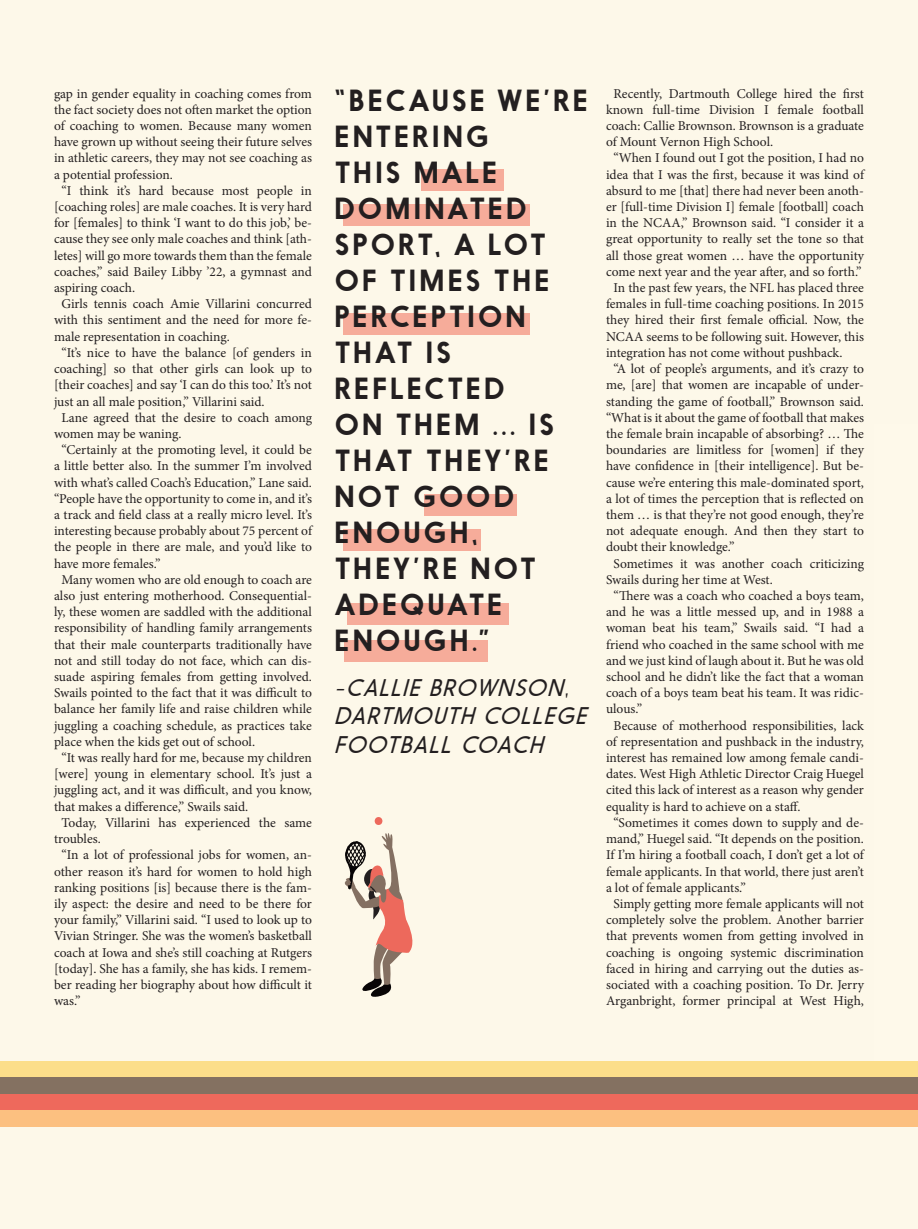
<style>
.page{position:relative;width:918px;height:1229px;background:#fff}
.page>*{position:absolute;margin:0;border:0;box-sizing:border-box;transform-origin:0 0}
.t1{font:69px "Minion Pro";color:#ed695c}
.t2{font:500 28.5px/36px "Nanami";letter-spacing:.095em;color:#231f20}
.t3{font:italic 300 22.5px/28.5px "Nanami";color:#231f20}
.t4{font:13.5px/16.2px "Minion Pro";letter-spacing:-.005em;color:#231f20;text-align:justify}
</style>
<div class="page">
<div style="left:0;top:0;width:918px;height:1228px;background:#fdf8e9"></div>
<div style="left:0;top:1093px;width:918px;height:17px;background:#ee695c"></div>
<div style="left:0;top:1110px;width:918px;height:16px;background:#fcc080"></div>
<div style="left:0;top:1061px;width:918px;height:20px;background:#fcde8a"></div>
<div style="left:0;top:1077px;width:918px;height:16px;background:#847161"></div>
<svg style="left:344px;top:833px;width:69px;height:164px"></svg>
<div style="left:347px;top:603px;width:161px;height:21px;background:#f6ac9a"></div>
<div style="left:424px;top:494px;width:93px;height:21px;background:#f6ac9a"></div>
<div style="left:343px;top:530px;width:138px;height:21px;background:#f6ac9a"></div>
<div style="left:344px;top:204px;width:186px;height:21px;background:#f6ac9a"></div>
<div style="left:421px;top:169px;width:83px;height:21px;background:#f6ac9a"></div>
<div style="left:344px;top:313px;width:186px;height:22px;background:#f6ac9a"></div>
<div style="left:344px;top:640px;width:144px;height:21px;background:#f6ac9a"></div>
<p class="t4" style="left:54px;top:85px;width:260px">gap in gender equality in coaching comes from the fact society does not often market the option of coaching to women. Because many women have grown up without seeing their future selves in athletic careers, they may not see coaching as a potential profession.</p>
<p class="t4" style="left:54px;top:182px;width:260px;text-indent:8px">“I think it’s hard because most people in [coaching roles] are male coaches. It is very hard for [females] to think ‘I want to do this job,’ be&shy;cause they see only male coaches and think [ath&shy;letes] will go more towards them than the female coaches,” said Bailey Libby ’22, a gymnast and aspiring coach.</p>
<p class="t4" style="left:54px;top:296px;width:260px;text-indent:8px">Girls tennis coach Amie Villarini concurred with this sentiment and the need for more fe&shy;male representation in coaching.</p>
<p class="t4" style="left:54px;top:344px;width:259px;text-indent:8px">“It’s nice to have the balance [of genders in coaching] so that other girls can look up to [their coaches] and say ‘I can do this too.’ It’s not just an all male position,” Villarini said.</p>
<p class="t4" style="left:54px;top:409px;width:260px;text-indent:8px">Lane agreed that the desire to coach among women may be waning.</p>
<p class="t4" style="left:54px;top:442px;width:260px;text-indent:8px">“Certainly at the promoting level, it could be a little better also. In the summer I’m involved with what’s called Coach’s Education,” Lane said. “People have the opportunity to come in, and it’s a track and field class at a really micro level. It’s interesting because probably about 75 percent of the people in there are male, and you’d like to have more females.”</p>
<p class="t4" style="left:54px;top:571px;width:260px;text-indent:8px">Many women who are old enough to coach are also just entering motherhood. Consequential&shy;ly, these women are saddled with the additional responsibility of handling family arrangements that their male counterparts traditionally have not and still today do not face, which can dis&shy;suade aspiring females from getting involved.<br>Swails pointed to the fact that it was difficult to balance her family life and raise children while juggling a coaching schedule, as practices take place when the kids get out of school.</p>
<p class="t4" style="left:54px;top:749px;width:260px;text-indent:8px">“It was really hard for me, because my children [were] young in elementary school. It’s just a juggling act, and it was difficult, and you know, that makes a difference,” Swails said.</p>
<p class="t4" style="left:54px;top:814px;width:259px;text-indent:8px">Today, Villarini has experienced the same troubles.</p>
<p class="t4" style="left:54px;top:847px;width:260px;text-indent:8px">“In a lot of professional jobs for women, an&shy;other reason it’s hard for women to hold high ranking positions [is] because there is the fam&shy;ily aspect: the desire and need to be there for your family,” Villarini said. “I used to look up to Vivian Stringer. She was the women’s basketball coach at Iowa and she’s still coaching at Rutgers [today]. She has a family, she has kids. I remem&shy;ber reading her biography about how difficult it was.”</p>
<p class="t2" style="left:334px;top:82px;width:255px">“BECAUSE WE’RE<br>ENTERING<br>THIS MALE<br>DOMINATED<br>SPORT, A LOT<br>OF TIMES THE<br>PERCEPTION<br>THAT IS<br>REFLECTED<br>ON THEM ... IS<br>THAT THEY’RE<br>NOT GOOD<br>ENOUGH,<br>THEY’RE NOT<br>ADEQUATE<br>ENOUGH.”</p>
<p class="t3" style="left:334px;top:674px;width:260px">-CALLIE BROWNSON,<br>DARTMOUTH COLLEGE<br>FOOTBALL COACH</p>
<p class="t1" style="left:371px;top:756px;width:17px">.</p>
<p class="t4" style="left:606px;top:85px;width:260px;text-indent:8px">Recently, Dartmouth College hired the first known full-time Division I female football coach: Callie Brownson. Brownson is a graduate of Mount Vernon High School.</p>
<p class="t4" style="left:606px;top:150px;width:260px;text-align:center">“When I found out I got the position, I had no idea that I was the first, because it was kind of absurd to me [that] there had never been anoth&shy;er [full-time Division I] female [football] coach in the NCAA,” Brownson said. “I consider it a great opportunity to really set the tone so that all those great women … have the opportunity come next year and the year after, and so forth.”</p>
<p class="t4" style="left:606px;top:280px;width:260px;text-indent:8px">In the past few years, the NFL has placed three females in full-time coaching positions. In 2015 they hired their first female official. Now, the NCAA seems to be following suit. However, this integration has not come without pushback.</p>
<p class="t4" style="left:606px;top:361px;width:260px;text-indent:8px">“A lot of people’s arguments, and it’s crazy to me, [are] that women are incapable of under&shy;standing the game of football,” Brownson said. “What is it about the game of football that makes the female brain incapable of absorbing? … The boundaries are limitless for [women] if they have confidence in [their intelligence]. But be&shy;cause we’re entering this male-dominated sport, a lot of times the perception that is reflected on them … is that they’re not good enough, they’re not adequate enough. And then they start to doubt their knowledge.”</p>
<p class="t4" style="left:606px;top:555px;width:260px;text-indent:8px">Sometimes it was another coach criticizing<br>Swails during her time at West.</p>
<p class="t4" style="left:606px;top:587px;width:260px;text-indent:8px">“There was a coach who coached a boys team, and he was a little messed up, and in 1988 a woman beat his team,” Swails said. “I had a friend who coached in the same school with me and we just kind of laugh about it. But he was old school and he didn’t like the fact that a woman coach of a boys team beat his team. It was ridic&shy;ulous.”</p>
<p class="t4" style="left:606px;top:717px;width:260px;text-indent:8px">Because of motherhood responsibilities, lack of representation and pushback in the industry, interest has remained low among female candi&shy;dates. West High Athletic Director Craig Huegel cited this lack of interest as a reason why gender equality is hard to achieve on a staff.</p>
<p class="t4" style="left:606px;top:814px;width:260px;text-indent:8px">“Sometimes it comes down to supply and de&shy;mand,” Huegel said. “It depends on the position.<br>If I’m hiring a football coach, I don’t get a lot of female applicants. In that world, there just aren’t a lot of female applicants.”</p>
<p class="t4" style="left:606px;top:895px;width:260px;text-align:center">Simply getting more female applicants will not completely solve the problem. Another barrier that prevents women from getting involved in coaching is ongoing systemic discrimination faced in hiring and carrying out the duties as&shy;sociated with a coaching position. To Dr. Jerry Arganbright, former principal at West High,</p>
</div>
